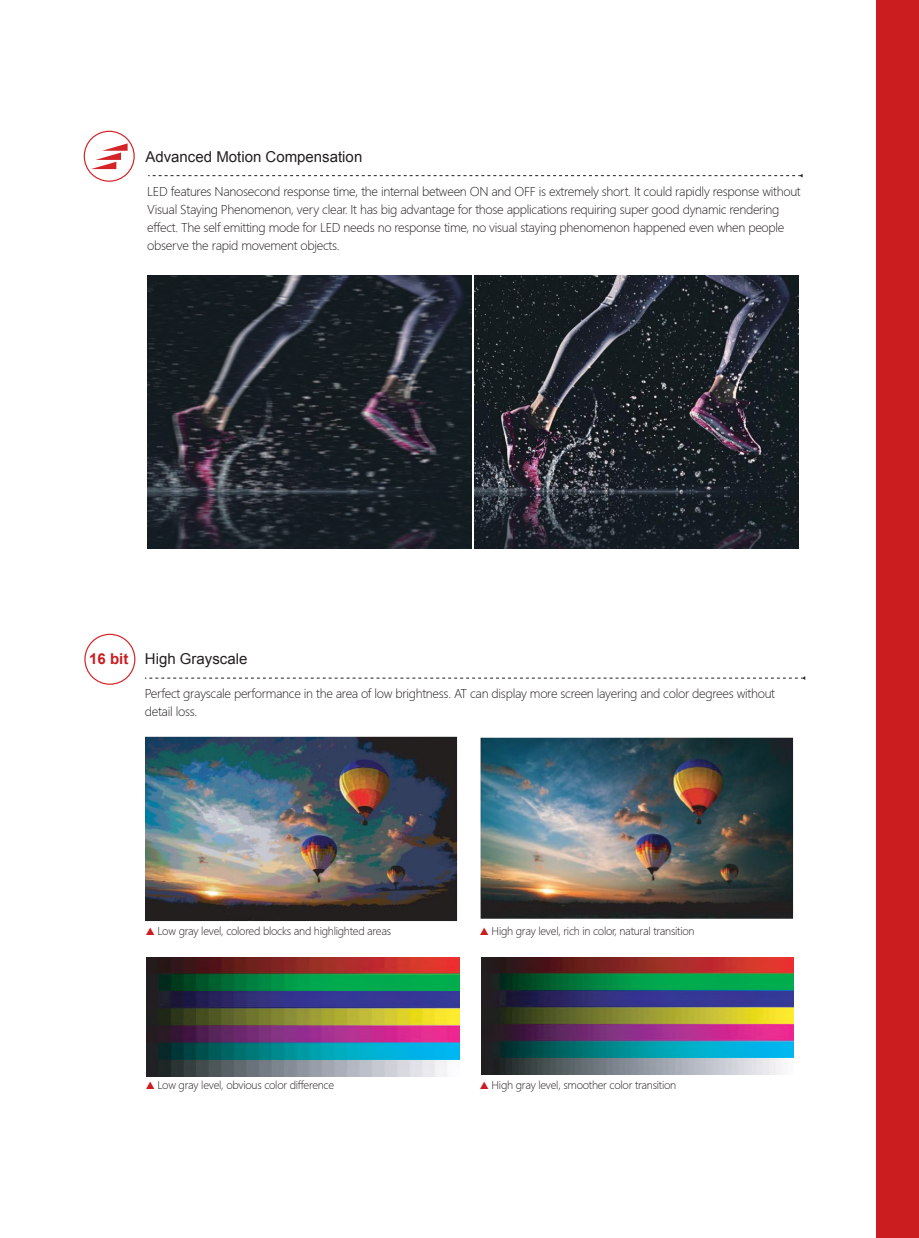
<style>
.page{position:relative;width:919px;height:1238px;background:#fff}
.page>*{position:absolute;margin:0;border:0;box-sizing:border-box;transform-origin:0 0}
.t1{font:15px "Arial";color:#241f1f}
.t2{font:300 12px/18px "Microsoft Ya Hei";letter-spacing:-.025em;color:#241f1f}
.t3{font:300 10.5px "Microsoft Ya Hei";letter-spacing:-.025em;color:#241f1f}
.s1{font-weight:700;color:#cb1c20}
.s2{color:#cb1c20}
</style>
<div class="page">
<div style="left:876px;top:0;width:42px;height:1237px;background:#cb1c20"></div>
<svg style="left:145px;top:676px;width:660px;height:4px"></svg>
<svg style="left:148px;top:174px;width:654px;height:3px"></svg>
<svg style="left:84px;top:633px;width:51px;height:51px"></svg>
<svg style="left:84px;top:131px;width:51px;height:51px"></svg>
<img style="left:147px;top:276px;width:325px;height:272px">
<img style="left:474px;top:276px;width:324px;height:272px">
<img style="left:145px;top:736px;width:311px;height:186px">
<img style="left:456px;top:736px;width:338px;height:186px">
<img style="left:147px;top:957px;width:312px;height:119px">
<img style="left:481px;top:957px;width:312px;height:117px">
<p class="t1" style="left:145px;top:147px;width:218px">Advanced Motion Compensation</p>
<p class="t2" style="left:147px;top:183px;width:655px">LED features Nanosecond response time, the internal between ON and OFF is extremely short. It could rapidly response without Visual Staying Phenomenon, very clear. It has big advantage for those applications requiring super good dynamic rendering effect. The self emitting mode for LED needs no response time, no visual staying phenomenon happened even when people observe the rapid movement objects.</p>
<p class="t1" style="left:89px;top:649px;width:160px"><span class="s1">16 bit</span> High Grayscale</p>
<p class="t2" style="left:145px;top:684px;width:631px">Perfect grayscale performance in the area of low brightness. AT can display more screen layering and color degrees without detail loss.</p>
<p class="t3" style="left:146px;top:923px;width:247px"><span class="s2">▲</span> Low gray level, colored blocks and highlighted areas</p>
<p class="t3" style="left:480px;top:923px;width:216px"><span class="s2">▲</span> High gray level, rich in color, natural transition</p>
<p class="t3" style="left:146px;top:1077px;width:190px"><span class="s2">▲</span> Low gray level, obvious color difference</p>
<p class="t3" style="left:480px;top:1077px;width:198px"><span class="s2">▲</span> High gray level, smoother color transition</p>
</div>
